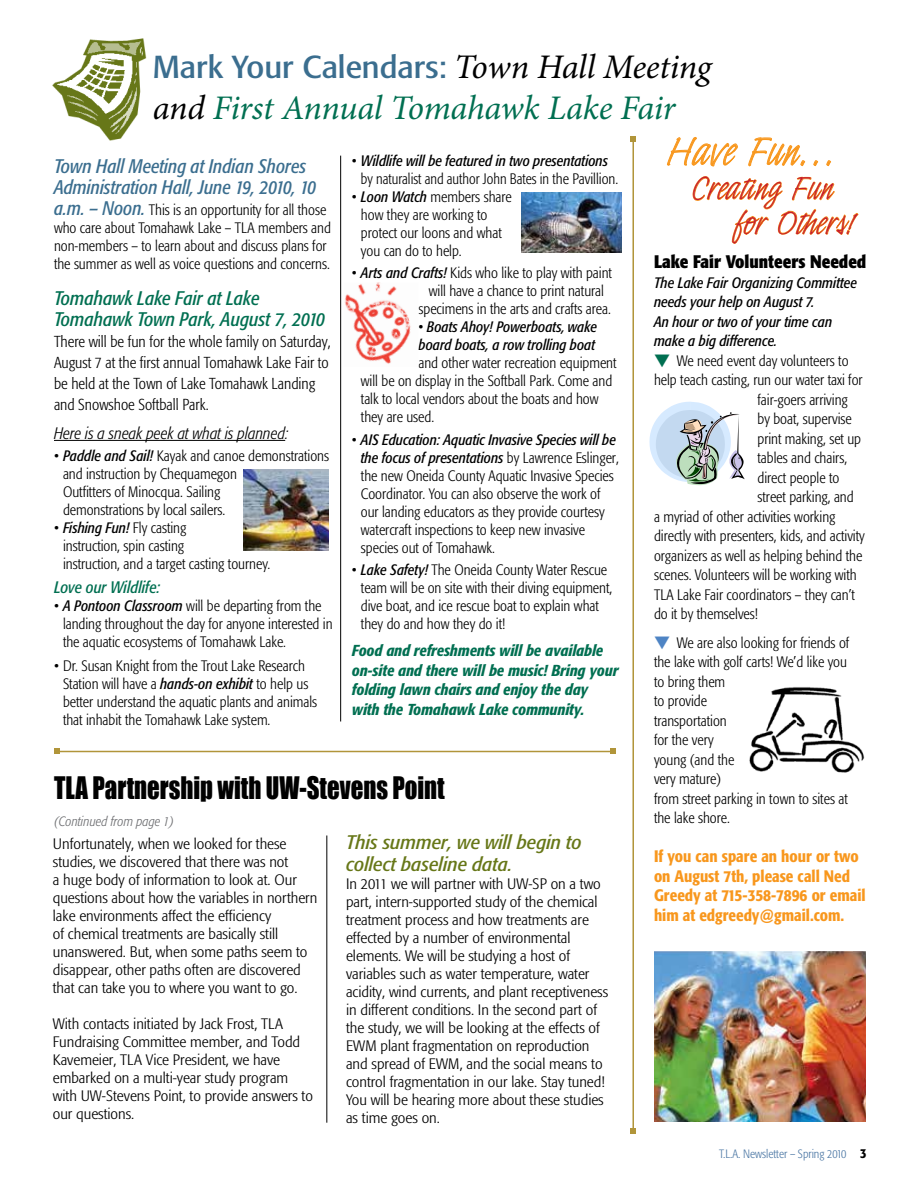
<style>
.page{position:relative;width:918px;height:1188px;background:#fff}
.page>*{position:absolute;margin:0;border:0;box-sizing:border-box;transform-origin:0 0}
.t1{font:40.5px "Indy Italic Plain";letter-spacing:.02em;color:#f8971d;scale:.96 1}
.t2{font:italic 34.5px "Minion Pro";letter-spacing:-.01em;color:#006f51}
.t3{font:33px/34.5px "Indy Italic Plain";letter-spacing:.02em;color:#c61c2b;scale:.96 1}
.t4{font:condensed 31.5px "Formata";color:#3b6e8f;scale:1.18 1}
.t5{font:28.5px "Impact";color:#000;scale:.87 1}
.t6{font:italic condensed 19.5px/21px "Formata";color:#3b6e8f}
.t7{font:italic condensed 19.5px/21px "Formata";color:#006f51}
.t8{font:italic condensed 19.5px/22.5px "Formata";color:#677718;scale:1.1 1}
.t9{font:700 condensed 18px "Formata";color:#000}
.t10{font:500 condensed 16.5px/19.5px "Formata";color:#f8971d}
.t11{font:italic 300 condensed 16.5px "Formata";color:#000}
.t12{font:italic condensed 16.5px "Formata";color:#006f51}
.t13{font:300 condensed 15.75px/21px "Formata";color:#000}
.t14{font:italic 500 condensed 15.75px/19.5px "Formata";color:#006f51}
.t15{font:300 condensed 15px/18px "Formata";color:#000}
.t16{font:300 condensed 15px/18px "Formata";color:#000;scale:1.1 1}
.t17{font:italic condensed 15px/19.5px "Formata";color:#000}
.t18{font:italic 300 condensed 13.5px "Formata";color:#6d6e71}
.t19{font:300 condensed 12px "Formata";color:#4d78a5}
.s1{font-family:"Minion Pro";font-style:italic;font-stretch:normal;font-size:34.5px;color:#000}
.s2{color:#000}
.s3{color:#006f51}
.s4{color:#4e84c4}
.s5{font-weight:400;font-style:italic}
.s6{font-weight:300;font-style:normal}
.s7{font-weight:400;font-style:italic;font-size:19.5px;color:#3b6e8f}
.s8{font-weight:500;font-size:13.5px;color:#000}
</style>
<div class="page">
<hr style="left:54px;top:440px;width:231px;height:1px;background:#000">
<hr style="left:340px;top:156px;width:1px;height:566px;background:#000">
<hr style="left:57px;top:751px;width:557px;height:1px;background:#b1953a">
<svg style="left:54px;top:748px;width:6px;height:6px"></svg>
<svg style="left:610px;top:748px;width:6px;height:6px"></svg>
<hr style="left:632px;top:139px;width:2px;height:992px;background:#b1953a">
<svg style="left:630px;top:136px;width:6px;height:6px"></svg>
<svg style="left:630px;top:1128px;width:6px;height:6px"></svg>
<svg style="left:667px;top:137px;width:192px;height:107px"></svg>
<img style="left:52px;top:38px;width:95px;height:103px">
<svg style="left:649px;top:402px;width:96px;height:83px"></svg>
<img style="left:749px;top:687px;width:116px;height:86px">
<img style="left:654px;top:951px;width:212px;height:171px">
<img style="left:243px;top:470px;width:86px;height:81px">
<img style="left:521px;top:193px;width:101px;height:60px">
<img style="left:344px;top:283px;width:67px;height:81px">
<hr style="left:326px;top:836px;width:1px;height:287px;background:#000">
<h3 class="t4" style="left:153px;top:48px;width:475px">Mark Your Calendars: <span class="s1">Town Hall Meeting</span></h3>
<h2 class="t2" style="left:153px;top:87px;width:524px"><span class="s2">and</span> First Annual Tomahawk Lake Fair</h2>
<h1 class="t1" style="left:666px;top:127px;width:181px">Have Fun…</h1>
<h3 class="t3" style="left:735px;top:171px;width:126px;text-indent:-43px">Creating Fun for Others!</h3>
<p class="t9" style="left:654px;top:251px;width:214px">Lake Fair Volunteers Needed</p>
<p class="t17" style="left:654px;top:273px;width:204px">The Lake Fair Organizing Committee needs your help on August 7.<br>An hour or two of your time can make a big difference.</p>
<p class="t15" style="left:654px;top:352px;width:196px"><span class="s3">▼</span> We need event day volunteers to</p>
<p class="t15" style="left:654px;top:371px;width:210px">help teach casting, run our water taxi for</p>
<p class="t15" style="left:758px;top:391px;width:92px">fair-goers arriving</p>
<p class="t15" style="left:758px;top:410px;width:96px">by boat, supervise</p>
<p class="t15" style="left:758px;top:430px;width:105px">print making, set up</p>
<p class="t15" style="left:758px;top:449px;width:91px">tables and chairs,</p>
<p class="t15" style="left:758px;top:469px;width:83px">direct people to</p>
<p class="t15" style="left:758px;top:488px;width:98px">street parking, and</p>
<p class="t15" style="left:654px;top:508px;width:183px">a myriad of other activities working</p>
<p class="t15" style="left:654px;top:527px;width:212px">directly with presenters, kids, and activity</p>
<p class="t15" style="left:654px;top:547px;width:210px">organizers as well as helping behind the</p>
<p class="t15" style="left:654px;top:566px;width:204px">scenes. Volunteers will be working with</p>
<p class="t15" style="left:654px;top:586px;width:203px">TLA Lake Fair coordinators – they can’t</p>
<p class="t15" style="left:654px;top:605px;width:106px">do it by themselves!</p>
<p class="t15" style="left:654px;top:633px;width:197px;line-height:19.5px"><span class="s4">▼</span> We are also looking for friends of the lake with golf carts! We’d like you to bring them<br>to provide<br>transportation<br>for the very<br>young (and the<br>very mature)<br>from street parking in town to sites at the lake shore.</p>
<p class="t10" style="left:654px;top:847px;width:213px">If you can spare an hour or two on August 7th, please call Ned<br>Greedy at 715-358-7896 or email him at edgreedy@gmail.com.</p>
<p class="t15" style="left:361px;top:152px;width:259px;text-indent:-9px">• <span class="s5">Wildlife will be featured in two presentations </span>by naturalist and author John Bates in the Pavillion.</p>
<p class="t15" style="left:361px;top:188px;width:152px;text-indent:-9px">• <span class="s5">Loon Watch</span> members share how they are working to protect our loons and what you can do to help.</p>
<p class="t15" style="left:352px;top:264px;width:262px">• <span class="s5">Arts and Crafts!</span> Kids who like to play with paint</p>
<p class="t15" style="left:429px;top:282px;width:177px">will have a chance to print natural</p>
<p class="t15" style="left:419px;top:300px;width:194px">specimens in the arts and crafts area.</p>
<p class="t17" style="left:419px;top:318px;width:180px;line-height:18px"><span class="s6">•</span> Boats Ahoy! Powerboats, wake board boats, a row trolling boat</p>
<p class="t15" style="left:361px;top:354px;width:257px;text-indent:58px">and other water recreation equipment will be on display in the Softball Park. Come and talk to local vendors about the boats and how they are used.</p>
<p class="t15" style="left:361px;top:431px;width:259px;text-indent:-9px">• <span class="s5">AIS Education: Aquatic Invasive Species will be the focus of presentations</span> by Lawrence Eslinger, the new Oneida County Aquatic Invasive Species Coordinator. You can also observe the work of our landing educators as they provide courtesy watercraft inspections to keep new invasive species out of Tomahawk.</p>
<p class="t15" style="left:361px;top:561px;width:253px;text-indent:-9px">• <span class="s5">Lake Safety!</span> The Oneida County Water Rescue team will be on site with their diving equipment, dive boat, and ice rescue boat to explain what they do and how they do it!</p>
<p class="t14" style="left:352px;top:641px;width:268px">Food and refreshments will be available on-site and there will be music! Bring your folding lawn chairs and enjoy the day with the Tomahawk Lake community.</p>
<h3 class="t6" style="left:54px;top:156px;width:264px">Town Hall Meeting at Indian Shores<br>Administration Hall, June 19, 2010, 10</h3>
<p class="t15" style="left:54px;top:201px;width:278px"><span class="s7">a.m. – Noon.</span> This is an opportunity for all those who care about Tomahawk Lake – TLA members and non-members – to learn about and discuss plans for the summer as well as voice questions and concerns.</p>
<h3 class="t7" style="left:54px;top:288px;width:273px">Tomahawk Lake Fair at Lake<br>Tomahawk Town Park, August 7, 2010</h3>
<p class="t13" style="left:54px;top:331px;width:278px">There will be fun for the whole family on Saturday, August 7 at the first annual Tomahawk Lake Fair to be held at the Town of Lake Tomahawk Landing and Snowshoe Softball Park.</p>
<p class="t11" style="left:54px;top:424px;width:236px">Here is a sneak peek at what is planned:</p>
<p class="t15" style="left:63px;top:447px;width:268px;text-indent:-9px">• <span class="s5">Paddle and Sail!</span> Kayak and canoe demonstrations and instruction by Chequamegon<br>Outfitters of Minocqua. Sailing<br>demonstrations by local sailers.</p>
<p class="t15" style="left:63px;top:519px;width:209px;text-indent:-9px">• <span class="s5">Fishing Fun!</span> Fly casting<br>instruction, spin casting<br>instruction, and a target casting tourney.</p>
<p class="t12" style="left:54px;top:578px;width:108px">Love our Wildlife:</p>
<p class="t15" style="left:63px;top:597px;width:271px;text-indent:-9px">• <span class="s5">A Pontoon Classroom</span> will be departing from the landing throughout the day for anyone interested in the aquatic ecosystems of Tomahawk Lake.</p>
<p class="t15" style="left:63px;top:657px;width:256px;text-indent:-9px">• Dr. Susan Knight from the Trout Lake Research Station will have a <span class="s5">hands-on exhibit</span> to help us better understand the aquatic plants and animals that inhabit the Tomahawk Lake system.</p>
<h3 class="t5" style="left:54px;top:770px;width:451px">TLA Partnership with UW-Stevens Point</h3>
<p class="t18" style="left:54px;top:814px;width:122px">(Continued from page 1)</p>
<h3 class="t8" style="left:346px;top:831px;width:216px">This summer, we will begin to collect baseline data.</h3>
<p class="t16" style="left:346px;top:875px;width:240px">In 2011 we will partner with UW-SP on a two part, intern-supported study of the chemical treatment process and how treatments are effected by a number of environmental elements. We will be studying a host of variables such as water temperature, water acidity, wind currents, and plant receptiveness in different conditions. In the second part of the study, we will be looking at the effects of EWM plant fragmentation on reproduction and spread of EWM, and the social means to control fragmentation in our lake. Stay tuned!<br>You will be hearing more about these studies as time goes on.</p>
<p class="t16" style="left:53px;top:834px;width:242px">Unfortunately, when we looked for these studies, we discovered that there was not<br>a huge body of information to look at. Our questions about how the variables in northern lake environments affect the efficiency<br>of chemical treatments are basically still unanswered. But, when some paths seem to disappear, other paths often are discovered that can take you to where you want to go.</p>
<p class="t16" style="left:53px;top:1014px;width:238px">With contacts initiated by Jack Frost, TLA Fundraising Committee member, and Todd Kavemeier, TLA Vice President, we have embarked on a multi-year study program with UW-Stevens Point, to provide answers to our questions.</p>
<p class="t19" style="left:719px;top:1147px;width:149px">T.L.A. Newsletter – Spring 2010 <span class="s8">3</span></p>
</div>
